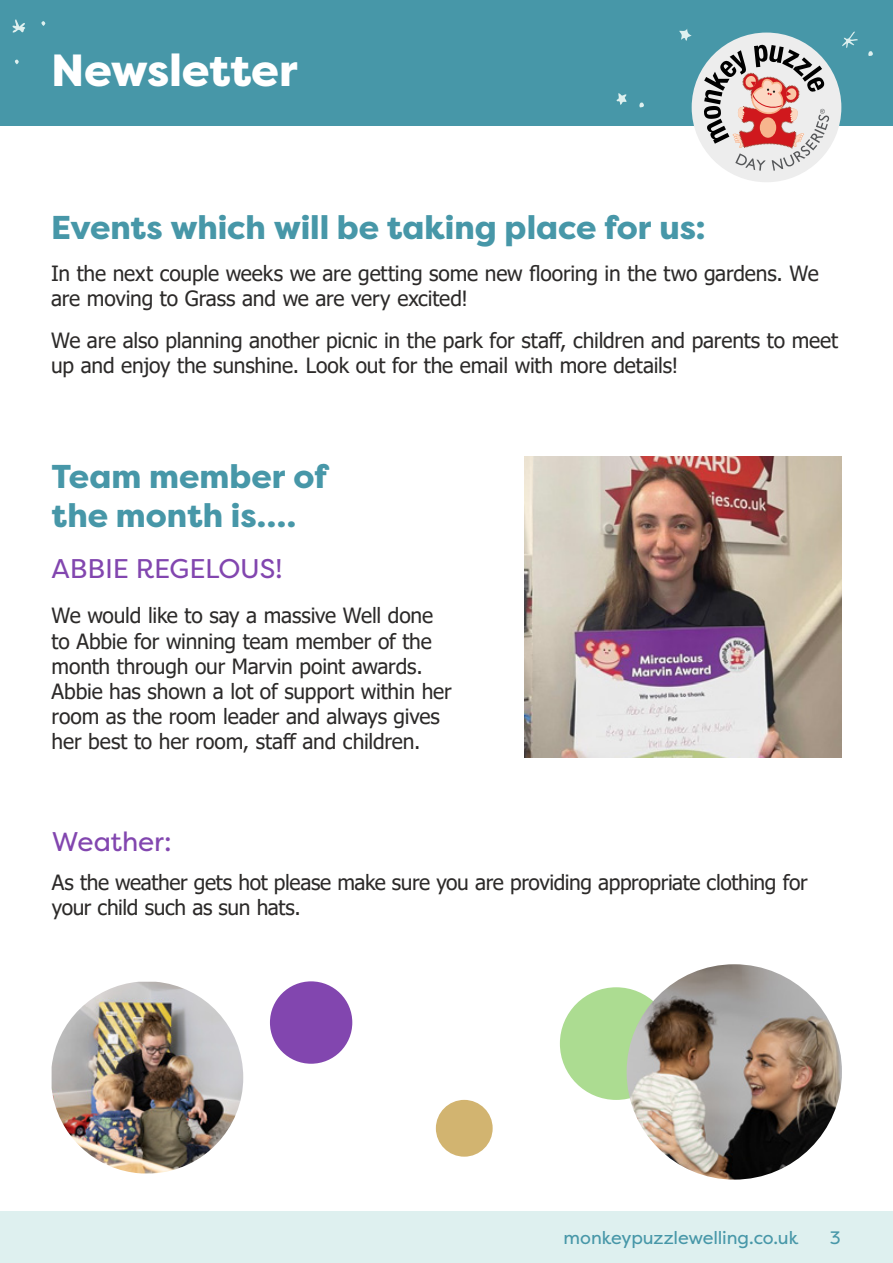
<style>
.page{position:relative;width:893px;height:1263px;background:#fff}
.page>*{position:absolute;margin:0;border:0;box-sizing:border-box;transform-origin:0 0}
.t1{font:800 45px "Filson Pro";letter-spacing:-.005em;color:#fff}
.t2{font:800 33px/39.6px "Filson Pro";color:#4797a8}
.t3{font:27px "Filson Pro";letter-spacing:-.005em;color:#8246af}
.t4{font:21px/25.2px "Tahoma";letter-spacing:-.01em;color:#2c2a29}
.t5{font:18px "Filson Pro";letter-spacing:-.01em;color:#4797a8}
</style>
<div class="page">
<div style="left:0;top:0;width:893px;height:125px;background:#4797a8"></div>
<div style="left:692px;top:33px;width:149px;height:149px;background:#ededed;border-radius:50%"></div>
<svg style="left:704px;top:45px;width:125px;height:126px"></svg>
<svg style="left:679px;top:29px;width:13px;height:12px"></svg>
<svg style="left:842px;top:32px;width:16px;height:16px"></svg>
<svg style="left:868px;top:51px;width:5px;height:5px"></svg>
<svg style="left:616px;top:93px;width:11px;height:12px"></svg>
<svg style="left:639px;top:102px;width:5px;height:6px"></svg>
<svg style="left:13px;top:19px;width:12px;height:14px"></svg>
<svg style="left:41px;top:21px;width:5px;height:5px"></svg>
<svg style="left:15px;top:60px;width:4px;height:4px"></svg>
<div style="left:0;top:1212px;width:893px;height:51px;background:#def0ef"></div>
<img style="left:525px;top:456px;width:317px;height:302px">
<div style="left:270px;top:981px;width:82px;height:83px;background:#8246af;border-radius:50%"></div>
<div style="left:560px;top:987px;width:112px;height:113px;background:#acdc91;border-radius:50%"></div>
<div style="left:436px;top:1100px;width:57px;height:57px;background:#d2b470;border-radius:50%"></div>
<img style="left:627px;top:964px;width:215px;height:215px;border-radius:108px">
<img style="left:52px;top:982px;width:191px;height:191px">
<h1 class="t1" style="left:51px;top:42px;width:248px">Newsletter</h1>
<h2 class="t2" style="left:51px;top:208px;width:656px">Events which will be taking place for us:</h2>
<p class="t4" style="left:51px;top:262px;width:769px">In the next couple weeks we are getting some new flooring in the two gardens. We are moving to Grass and we are very excited!</p>
<p class="t4" style="left:51px;top:329px;width:789px">We are also planning another picnic in the park for staff, children and parents to meet up and enjoy the sunshine. Look out for the email with more details!</p>
<h2 class="t2" style="left:52px;top:457px;width:277px">Team member of the month is….</h2>
<p class="t3" style="left:52px;top:551px;width:232px">ABBIE REGELOUS!</p>
<p class="t4" style="left:52px;top:604px;width:402px">We would like to say a massive Well done to Abbie for winning team member of the month through our Marvin point awards.<br>Abbie has shown a lot of support within her room as the room leader and always gives her best to her room, staff and children.</p>
<p class="t3" style="left:52px;top:823px;width:121px">Weather:</p>
<p class="t4" style="left:52px;top:871px;width:757px">As the weather gets hot please make sure you are providing appropriate clothing for your child such as sun hats.</p>
<p class="t5" style="left:564px;top:1225px;width:236px">monkeypuzzlewelling.co.uk</p>
<p class="t5" style="left:830px;top:1225px;width:12px">3</p>
</div>
